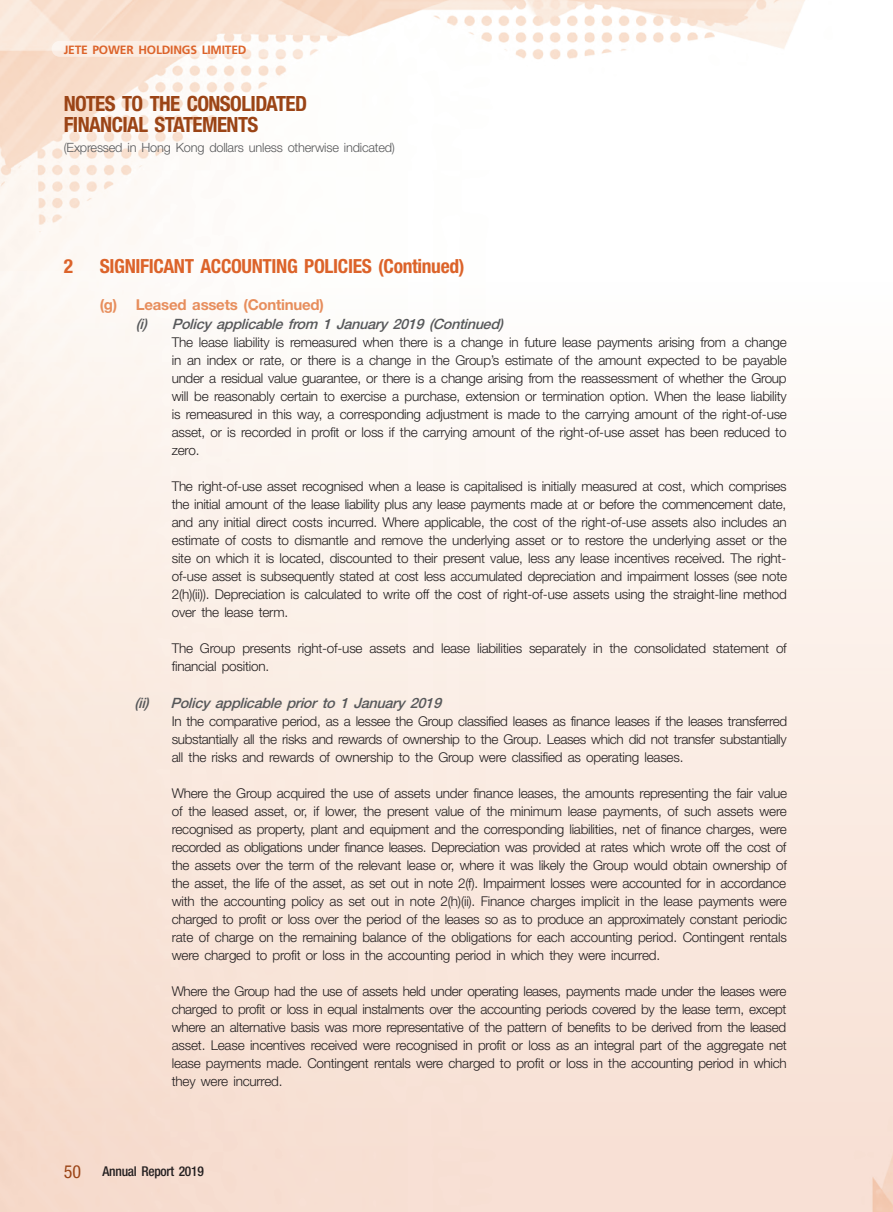
<style>
.page{position:relative;width:893px;height:1212px;background:#fff}
.page>*{position:absolute;margin:0;border:0;box-sizing:border-box;transform-origin:0 0}
.t1{font:700 condensed 21px/21px "Helvetica Neue LT Std";letter-spacing:-.03em;color:#9b4416}
._03_H1{font:700 condensed 19.5px "Helvetica Neue LT Std";letter-spacing:-.02em;color:#dc632a}
._04___H2{font:700 15px "Helvetica Neue LT Std";letter-spacing:-.015em;color:#e78e5d}
._05_____H3{font:italic 500 14.25px "Helvetica Neue LT Std";color:#57585a}
._14_______P6{font:300 13.5px/18px "Helvetica Neue LT Std";letter-spacing:-.015em;color:#231f20;text-align:justify}
.t2{font:500 condensed 13.5px "Helvetica Neue LT Std";letter-spacing:-.02em;color:#231f20}
.t3{font:300 12.75px "Helvetica Neue LT Std";letter-spacing:-.015em;color:#57585a}
.t4{font:700 12px "Frutiger LT Std";letter-spacing:-.015em;color:#dc632a}
.s1{font-weight:400;font-size:18px;color:#9b4416}
</style>
<div class="page">
<img style="left:0;top:0;width:805px;height:271px">
<div style="left:0;top:271px;width:893px;height:941px;background:linear-gradient(to bottom,#fefcf9,#f7dcce)"></div>
<svg style="left:52px;top:41px;width:356px;height:16px"></svg>
<p class="t4" style="left:64px;top:42px;width:184px">JETE POWER HOLDINGS LIMITED</p>
<h1 class="t1" style="left:64px;top:93px;width:245px">NOTES TO THE CONSOLIDATED<br>FINANCIAL STATEMENTS</h1>
<p class="t3" style="left:64px;top:139px;width:333px">(Expressed in Hong Kong dollars unless otherwise indicated)</p>
<p class="_03_H1" style="left:64px;top:254px;width:11px">2</p>
<p class="_03_H1" style="left:100px;top:254px;width:366px">SIGNIFICANT ACCOUNTING POLICIES (Continued)</p>
<p class="_04___H2" style="left:100px;top:295px;width:226px">(g) Leased assets (Continued)</p>
<p class="_05_____H3" style="left:136px;top:315px;width:369px">(i) Policy applicable from 1 January 2019 (Continued)</p>
<p class="_14_______P6" style="left:172px;top:333px;width:617px">The lease liability is remeasured when there is a change in future lease payments arising from a change in an index or rate, or there is a change in the Group’s estimate of the amount expected to be payable under a residual value guarantee, or there is a change arising from the reassessment of whether the Group will be reasonably certain to exercise a purchase, extension or termination option. When the lease liability is remeasured in this way, a corresponding adjustment is made to the carrying amount of the right-of-use asset, or is recorded in profit or loss if the carrying amount of the right-of-use asset has been reduced to zero.</p>
<p class="_14_______P6" style="left:172px;top:477px;width:617px">The right-of-use asset recognised when a lease is capitalised is initially measured at cost, which comprises the initial amount of the lease liability plus any lease payments made at or before the commencement date, and any initial direct costs incurred. Where applicable, the cost of the right-of-use assets also includes an estimate of costs to dismantle and remove the underlying asset or to restore the underlying asset or the site on which it is located, discounted to their present value, less any lease incentives received. The right&shy;of-use asset is subsequently stated at cost less accumulated depreciation and impairment losses (see note 2(h)(ii)). Depreciation is calculated to write off the cost of right-of-use assets using the straight-line method over the lease term.</p>
<p class="_14_______P6" style="left:172px;top:639px;width:616px">The Group presents right-of-use assets and lease liabilities separately in the consolidated statement of financial position.</p>
<p class="_05_____H3" style="left:134px;top:694px;width:16px">(ii)</p>
<p class="_05_____H3" style="left:170px;top:694px;width:276px">Policy applicable prior to 1 January 2019</p>
<p class="_14_______P6" style="left:172px;top:711px;width:617px">In the comparative period, as a lessee the Group classified leases as finance leases if the leases transferred substantially all the risks and rewards of ownership to the Group. Leases which did not transfer substantially all the risks and rewards of ownership to the Group were classified as operating leases.</p>
<p class="_14_______P6" style="left:172px;top:783px;width:617px">Where the Group acquired the use of assets under finance leases, the amounts representing the fair value of the leased asset, or, if lower, the present value of the minimum lease payments, of such assets were recognised as property, plant and equipment and the corresponding liabilities, net of finance charges, were recorded as obligations under finance leases. Depreciation was provided at rates which wrote off the cost of the assets over the term of the relevant lease or, where it was likely the Group would obtain ownership of the asset, the life of the asset, as set out in note 2(f). Impairment losses were accounted for in accordance with the accounting policy as set out in note 2(h)(ii). Finance charges implicit in the lease payments were charged to profit or loss over the period of the leases so as to produce an approximately constant periodic rate of charge on the remaining balance of the obligations for each accounting period. Contingent rentals were charged to profit or loss in the accounting period in which they were incurred.</p>
<p class="_14_______P6" style="left:172px;top:981px;width:617px">Where the Group had the use of assets held under operating leases, payments made under the leases were charged to profit or loss in equal instalments over the accounting periods covered by the lease term, except where an alternative basis was more representative of the pattern of benefits to be derived from the leased asset. Lease incentives received were recognised in profit or loss as an integral part of the aggregate net lease payments made. Contingent rentals were charged to profit or loss in the accounting period in which they were incurred.</p>
<p class="t2" style="left:64px;top:1163px;width:142px"><span class="s1">50</span> Annual Report 2019</p>
</div>
